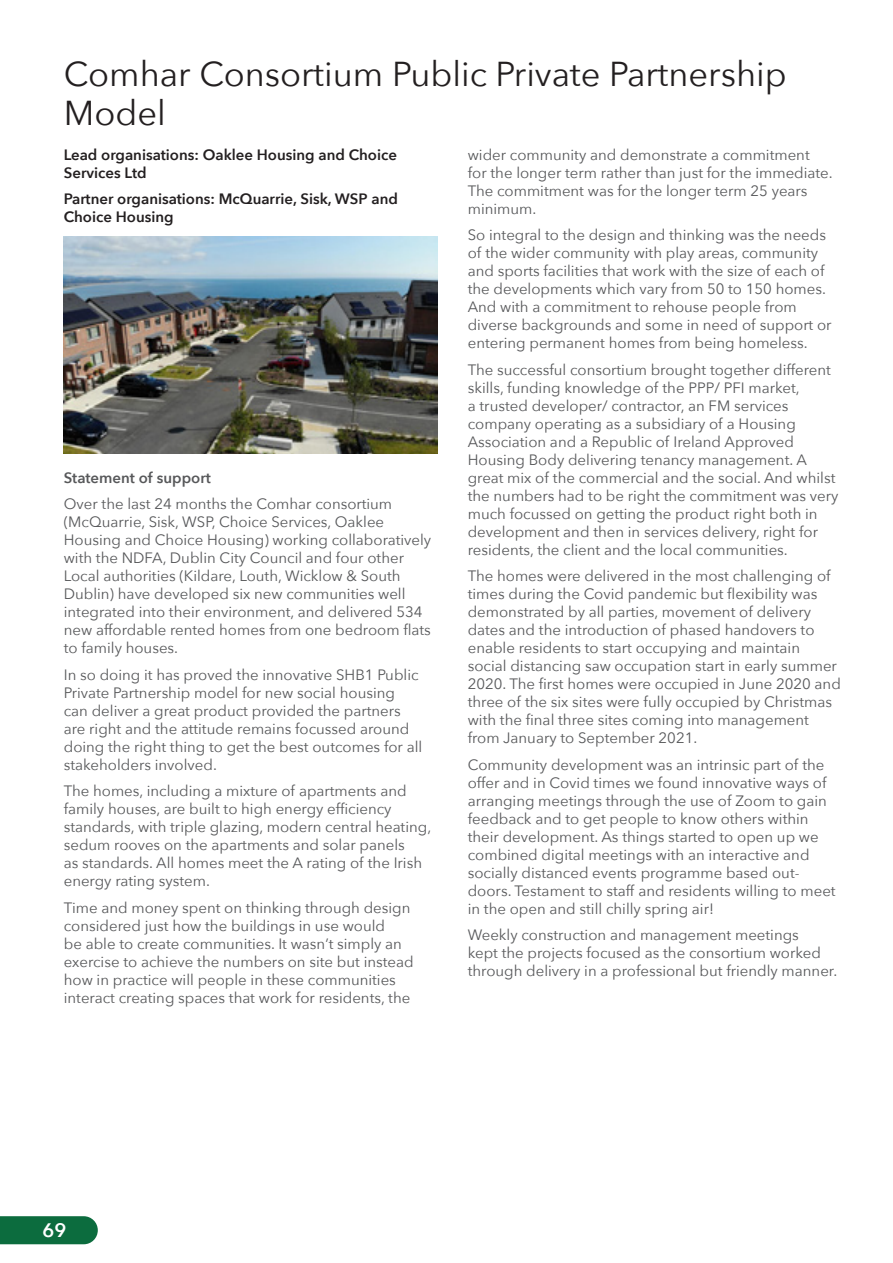
<style>
.page{position:relative;width:893px;height:1263px;background:#fff}
.page>*{position:absolute;margin:0;border:0;box-sizing:border-box;transform-origin:0 0}
.t1{font:34.5px/39px "Avenir Next";color:#231f20}
.t2{font:600 19.5px "Avenir Next";color:#fff}
.t3{font:15px/18px "Avenir Next";color:#57585a}
.t4{font:600 15px/18px "Avenir Next";color:#231f20}
.t5{font:600 15px "Avenir Next";color:#57585a}
</style>
<div class="page">
<img style="left:64px;top:237px;width:374px;height:217px">
<svg style="left:0;top:1216px;width:98px;height:28px;background:#157145"></svg>
<h1 class="t1" style="left:64px;top:53px;width:724px">Comhar Consortium Public Private Partnership<br>Model</h1>
<p class="t4" style="left:64px;top:145px;width:335px">Lead organisations: Oaklee Housing and Choice<br>Services Ltd</p>
<p class="t4" style="left:64px;top:189px;width:336px">Partner organisations: McQuarrie, Sisk, WSP and<br>Choice Housing</p>
<p class="t3" style="left:468px;top:145px;width:366px">wider community and demonstrate a commitment<br>for the longer term rather than just for the immediate.<br>The commitment was for the longer term 25 years minimum.</p>
<p class="t3" style="left:468px;top:225px;width:365px">So integral to the design and thinking was the needs of the wider community with play areas, community and sports facilities that work with the size of each of the developments which vary from 50 to 150 homes.<br>And with a commitment to rehouse people from diverse backgrounds and some in need of support or entering permanent homes from being homeless.</p>
<p class="t3" style="left:468px;top:360px;width:372px">The successful consortium brought together different skills, funding knowledge of the PPP/ PFI market,<br>a trusted developer/ contractor, an FM services company operating as a subsidiary of a Housing Association and a Republic of Ireland Approved Housing Body delivering tenancy management. A great mix of the commercial and the social. And whilst the numbers had to be right the commitment was very much focussed on getting the product right both in development and then in services delivery, right for residents, the client and the local communities.</p>
<p class="t3" style="left:468px;top:566px;width:375px">The homes were delivered in the most challenging of times during the Covid pandemic but flexibility was demonstrated by all parties, movement of delivery dates and the introduction of phased handovers to enable residents to start occupying and maintain social distancing saw occupation start in early summer 2020. The first homes were occupied in June 2020 and three of the six sites were fully occupied by Christmas with the final three sites coming into management from January to September 2021.</p>
<p class="t3" style="left:468px;top:755px;width:369px">Community development was an intrinsic part of the offer and in Covid times we found innovative ways of arranging meetings through the use of Zoom to gain feedback and to get people to know others within their development. As things started to open up we combined digital meetings with an interactive and socially distanced events programme based out&shy;doors. Testament to staff and residents willing to meet in the open and still chilly spring air!</p>
<p class="t3" style="left:468px;top:925px;width:371px">Weekly construction and management meetings<br>kept the projects focused as the consortium worked through delivery in a professional but friendly manner.</p>
<p class="t5" style="left:64px;top:464px;width:148px">Statement of support</p>
<p class="t3" style="left:64px;top:494px;width:369px">Over the last 24 months the Comhar consortium (McQuarrie, Sisk, WSP, Choice Services, Oaklee Housing and Choice Housing) working collaboratively with the NDFA, Dublin City Council and four other Local authorities (Kildare, Louth, Wicklow &amp; South Dublin) have developed six new communities well integrated into their environment, and delivered 534 new affordable rented homes from one bedroom flats to family houses.</p>
<p class="t3" style="left:64px;top:665px;width:360px">In so doing it has proved the innovative SHB1 Public Private Partnership model for new social housing can deliver a great product provided the partners are right and the attitude remains focussed around doing the right thing to get the best outcomes for all stakeholders involved.</p>
<p class="t3" style="left:64px;top:781px;width:369px">The homes, including a mixture of apartments and family houses, are built to high energy efficiency standards, with triple glazing, modern central heating, sedum rooves on the apartments and solar panels<br>as standards. All homes meet the A rating of the Irish energy rating system.</p>
<p class="t3" style="left:64px;top:898px;width:351px">Time and money spent on thinking through design considered just how the buildings in use would<br>be able to create communities. It wasn’t simply an exercise to achieve the numbers on site but instead how in practice will people in these communities interact creating spaces that work for residents, the</p>
<h2 class="t2" style="left:43px;top:1214px;width:25px">69</h2>
</div>
